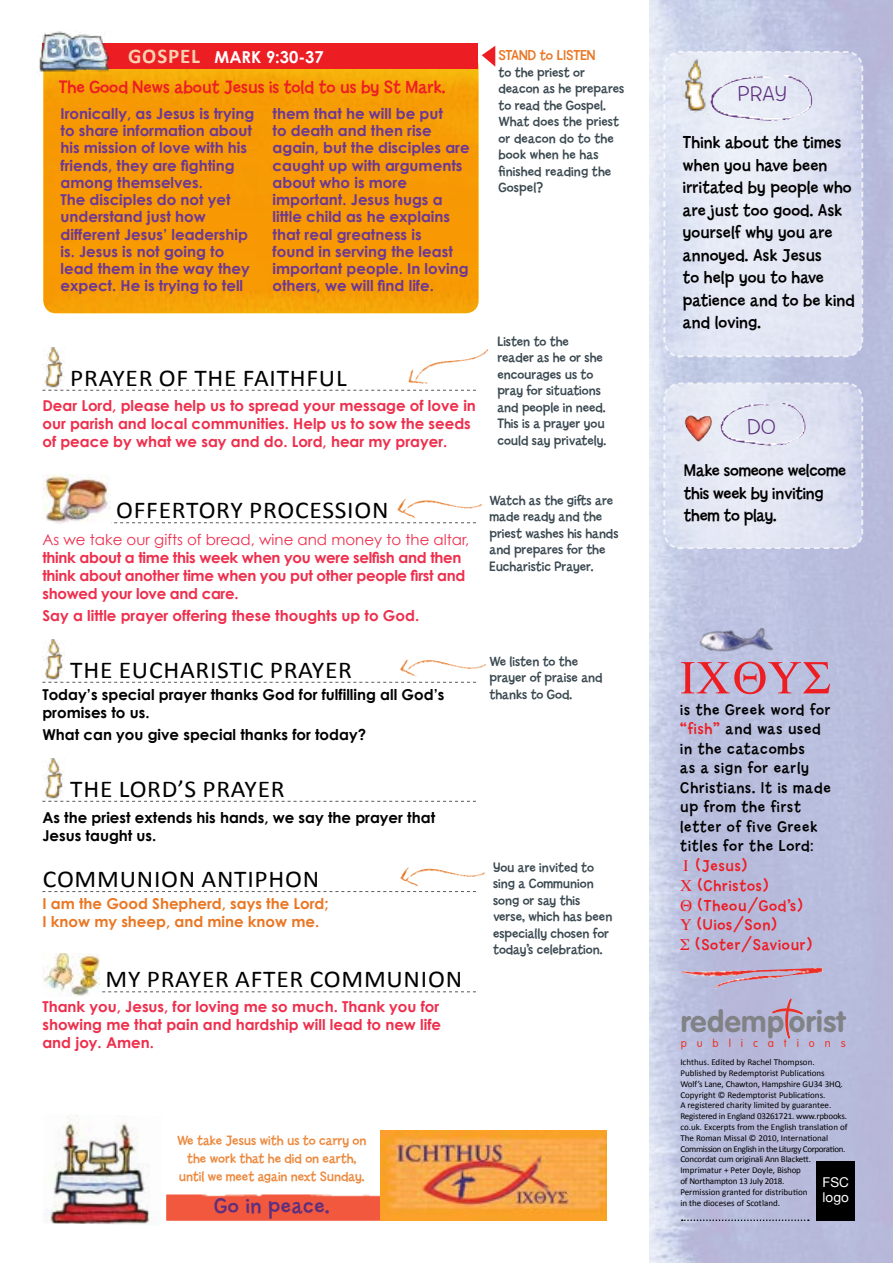
<style>
.page{position:relative;width:893px;height:1263px;background:#fff}
.page>*{position:absolute;margin:0;border:0;box-sizing:border-box;transform-origin:0 0}
.t1{font:700 29.85px "VAG Rounded";letter-spacing:.015em;color:#808285}
.t2{font:24.15px "Calibri";letter-spacing:.03em;color:#000;scale:1.05 1}
.t3{font:22.65px "Billy Std";letter-spacing:.03em;color:#5d2f7e}
.t4{font:300 22.5px "Billy Std";letter-spacing:.02em;color:#5d2f7e;scale:1.06 1}
.t5{font:18.75px "Billy Std";color:#ed1d24}
.t6{font:18px/22.5px "Billy Std";letter-spacing:.01em;color:#000}
.t7{font:18px/22.5px "Billy Std";letter-spacing:-.01em;color:#000}
.t8{font:16.5px/19.5px "Billy Std";letter-spacing:.05em;color:#000}
.t9{font:16.5px/19.8px "Billy Std";letter-spacing:.05em;color:#ed1d24}
.t10{font:700 16.5px "Century Gothic";color:#fff}
.t11{font:700 15px/17.2px "Century Gothic";color:#6d3795}
.t12{font:700 15px/18px "Century Gothic";color:#ee2f4d}
.t13{font:700 15px/18px "Century Gothic";color:#000}
.t14{font:700 15px/18px "Century Gothic";letter-spacing:-.02em;color:#ee2f4d}
.t15{font:700 15px/18px "Century Gothic";color:#e97724}
.t16{font:15px "Century Gothic";color:#ee2f4d}
.t17{font:15px "Billy Std";color:#e97724}
.t18{font:14.25px/16.5px "Billy Std";color:#3b4951}
.t19{font:14.25px/17.9px "Billy Std";color:#ec893e;text-align:center}
.t20{font:13.5px/15px "Helvetica Neue";color:#fff}
.t21{font:300 11.1px "VAG Rounded";letter-spacing:.9em;color:#ee3124}
.t22{font:9px/10.8px "Calibri";letter-spacing:-.005em;color:#000}
.s1{font-family:"Calibri";font-size:21px;color:#f8d1b0}
.s2{color:#ed1d24}
</style>
<div class="page">
<svg style="left:43px;top:53px;width:435px;height:260px;background:#f69b04"></svg>
<img style="left:649px;top:0;width:244px;height:1263px">
<svg style="left:662px;top:50px;width:202px;height:308px;background:#e0e4f2"></svg>
<svg style="left:662px;top:381px;width:202px;height:169px;background:#dee2f1"></svg>
<svg style="left:681px;top:661px;width:149px;height:33px;background:#c892aa"></svg>
<img style="left:698px;top:606px;width:81px;height:69px">
<div style="left:42px;top:44px;width:436px;height:25px;background:#ed1d24"></div>
<img style="left:37px;top:31px;width:74px;height:44px">
<svg style="left:42px;top:390px;width:434px;height:1px"></svg>
<svg style="left:111px;top:522px;width:365px;height:1px"></svg>
<svg style="left:42px;top:682px;width:434px;height:1px"></svg>
<svg style="left:42px;top:801px;width:434px;height:1px"></svg>
<svg style="left:42px;top:891px;width:434px;height:1px"></svg>
<svg style="left:102px;top:991px;width:374px;height:1px"></svg>
<img style="left:42px;top:348px;width:21px;height:40px">
<img style="left:42px;top:475px;width:67px;height:49px">
<img style="left:42px;top:640px;width:21px;height:40px">
<img style="left:42px;top:759px;width:21px;height:40px">
<img style="left:42px;top:954px;width:58px;height:43px">
<svg style="left:482px;top:46px;width:13px;height:21px"></svg>
<img style="left:682px;top:55px;width:28px;height:60px">
<img style="left:679px;top:416px;width:36px;height:25px">
<img style="left:704px;top:75px;width:114px;height:46px">
<img style="left:715px;top:403px;width:95px;height:43px">
<img style="left:678px;top:967px;width:145px;height:21px">
<img style="left:408px;top:348px;width:81px;height:36px">
<img style="left:397px;top:499px;width:86px;height:19px">
<img style="left:400px;top:867px;width:86px;height:19px">
<img style="left:400px;top:659px;width:87px;height:18px">
<img style="left:166px;top:1194px;width:248px;height:27px">
<img style="left:381px;top:1131px;width:226px;height:89px">
<img style="left:43px;top:1115px;width:115px;height:110px">
<svg style="left:771px;top:999px;width:45px;height:41px;background:#bcafcb"></svg>
<div style="left:817px;top:1161px;width:38px;height:59px;background:#000"></div>
<svg style="left:682px;top:1219px;width:127px;height:2px"></svg>
<svg style="left:684px;top:860px;width:4px;height:11px"></svg>
<svg style="left:680px;top:880px;width:12px;height:11px"></svg>
<svg style="left:681px;top:899px;width:11px;height:12px"></svg>
<svg style="left:680px;top:919px;width:11px;height:11px"></svg>
<svg style="left:680px;top:939px;width:9px;height:11px"></svg>
<h3 class="t10" style="left:128px;top:46px;width:197px"><span class="s1">GOSPEL</span> MARK 9:30-37</h3>
<h3 class="t5" style="left:59px;top:77px;width:388px">The Good News about Jesus is told to us by St Mark.</h3>
<p class="t11" style="left:60px;top:104px;width:195px">Ironically, as Jesus is trying to share information about his mission of love with his friends, they are fighting among themselves.<br>The disciples do not yet understand just how different Jesus’ leadership is. Jesus is not going to lead them in the way they expect. He is trying to tell</p>
<p class="t11" style="left:273px;top:104px;width:199px">them that he will be put<br>to death and then rise again, but the disciples are caught up with arguments about who is more important. Jesus hugs a little child as he explains that real greatness is<br>found in serving the least important people. In loving others, we will find life.</p>
<h2 class="t2" style="left:70px;top:362px;width:265px">PRAYER OF THE FAITHFUL</h2>
<h3 class="t12" style="left:42px;top:396px;width:435px">Dear Lord, please help us to spread your message of love in our parish and local communities. Help us to sow the seeds of peace by what we say and do. Lord, hear my prayer.</h3>
<h3 class="t17" style="left:498px;top:47px;width:99px">STAND to LISTEN</h3>
<h3 class="t18" style="left:498px;top:64px;width:127px">to the priest or deacon as he prepares to read the Gospel.<br>What does the priest or deacon do to the book when he has finished reading the<br>Gospel?</h3>
<h3 class="t18" style="left:497px;top:333px;width:110px">Listen to the reader as he or she encourages us to pray for situations and people in need.<br>This is a prayer you could say privately.</h3>
<h2 class="t2" style="left:116px;top:495px;width:261px">OFFERTORY PROCESSION</h2>
<h3 class="t16" style="left:42px;top:530px;width:428px">As we take our gifts of bread, wine and money to the altar,</h3>
<h3 class="t14" style="left:42px;top:548px;width:424px">think about a time this week when you were selfish and then think about another time when you put other people first and showed your love and care.</h3>
<h3 class="t12" style="left:42px;top:607px;width:378px">Say a little prayer offering these thoughts up to God.</h3>
<h2 class="t2" style="left:70px;top:654px;width:270px">THE EUCHARISTIC PRAYER</h2>
<h3 class="t13" style="left:42px;top:685px;width:403px">Today’s special prayer thanks God for fulfilling all God’s promises to us.</h3>
<h3 class="t13" style="left:42px;top:726px;width:325px">What can you give special thanks for today?</h3>
<h2 class="t2" style="left:70px;top:773px;width:206px">THE LORD’S PRAYER</h2>
<h3 class="t13" style="left:42px;top:808px;width:394px">As the priest extends his hands, we say the prayer that<br>Jesus taught us.</h3>
<h2 class="t2" style="left:43px;top:864px;width:265px">COMMUNION ANTIPHON</h2>
<h3 class="t15" style="left:42px;top:894px;width:288px">I am the Good Shepherd, says the Lord;<br>I know my sheep, and mine know me.</h3>
<h2 class="t2" style="left:105px;top:964px;width:341px">MY PRAYER AFTER COMMUNION</h2>
<h3 class="t12" style="left:42px;top:998px;width:400px;text-align:justify">Thank you, Jesus, for loving me so much. Thank you for showing me that pain and hardship will lead to new life and joy. Amen.</h3>
<h3 class="t18" style="left:489px;top:492px;width:131px">Watch as the gifts are made ready and the priest washes his hands and prepares for the<br>Eucharistic Prayer.</h3>
<h3 class="t18" style="left:489px;top:653px;width:115px">We listen to the prayer of praise and thanks to God.</h3>
<h3 class="t18" style="left:493px;top:859px;width:121px">You are invited to sing a Communion song or say this verse, which has been especially chosen for today’s celebration.</h3>
<h3 class="t19" style="left:177px;top:1132px;width:191px">We take Jesus with us to carry on the work that he did on earth, until we meet again next Sunday.</h3>
<h3 class="t3" style="left:214px;top:1193px;width:117px">Go in peace.</h3>
<h3 class="t4" style="left:738px;top:82px;width:47px">PRAY</h3>
<h3 class="t6" style="left:683px;top:131px;width:173px">Think about the times when you have been irritated by people who are just too good. Ask yourself why you are annoyed. Ask Jesus<br>to help you to have patience and to be kind and loving.</h3>
<h3 class="t4" style="left:747px;top:414px;width:28px">DO</h3>
<h3 class="t7" style="left:684px;top:460px;width:164px">Make someone welcome this week by inviting them to play.</h3>
<h3 class="t8" style="left:680px;top:700px;width:152px">is the Greek word for <span class="s2">“fish”</span> and was used in the catacombs<br>as a sign for early<br>Christians. It is made up from the first letter of five Greek titles for the Lord:</h3>
<h3 class="t9" style="left:695px;top:856px;width:118px">(Jesus) (Christos) (Theou/God’s) (Uios/Son) (Soter/Saviour)</h3>
<h1 class="t1" style="left:681px;top:1004px;width:166px">redemp orist</h1>
<p class="t21" style="left:681px;top:1036px;width:166px">publications</p>
<p class="t22" style="left:680px;top:1057px;width:169px">Ichthus. Edited by Rachel Thompson.<br>Published by Redemptorist Publications Wolf’s Lane, Chawton, Hampshire GU34 3HQ.<br>Copyright © Redemptorist Publications.<br>A registered charity limited by guarantee.<br>Registered in England 03261721. www.rpbooks. co.uk. Excerpts from the English translation of The Roman Missal © 2010, International Commission on English in the Liturgy Corporation.<br>Concordat cum originali Ann Blackett.<br>Imprimatur + Peter Doyle, Bishop<br>of Northampton 13 July 2018.<br>Permission granted for distribution<br>in the dioceses of Scotland.</p>
<h3 class="t20" style="left:823px;top:1175px;width:28px">FSC logo</h3>
</div>
